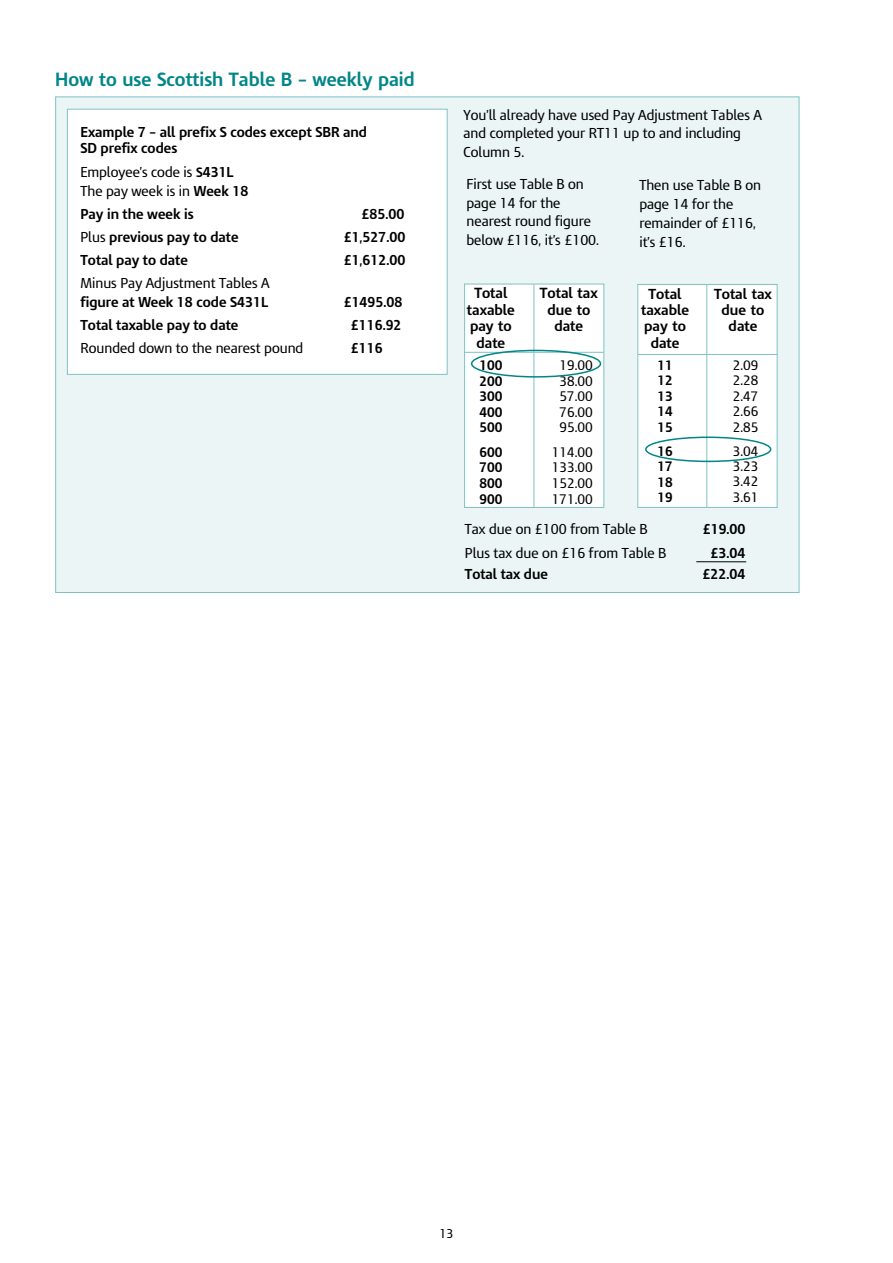
<style>
.page{position:relative;width:893px;height:1263px;background:#fff}
.page>*{position:absolute;margin:0;border:0;box-sizing:border-box;transform-origin:0 0}
.t1{font:700 18px "HMRC Modena";color:#008688}
.t2{font:700 13.8px/16.5px "HMRC Modena";color:#000;text-align:center}
.t3{font:700 13.65px/16.4px "HMRC Modena";color:#000;text-align:center}
.t4{font:13.5px/18.8px "HMRC Modena";color:#000}
.t5{font:700 13.5px/16.2px "HMRC Modena";color:#000}
.t6{font:13.05px/15.6px "HMRC Modena";color:#000;text-align:justify}
.t7{font:700 13.05px/15.6px "HMRC Modena";color:#000;text-align:justify}
.t8{font:12.9px/15.5px "HMRC Modena";color:#000;text-align:justify}
.t9{font:700 12.9px/15.5px "HMRC Modena";color:#000;text-align:justify}
.t10{font:12px "HMRC Modena";color:#000}
.s1{font-weight:700;font-size:12.75px}
.s2{font-weight:700}
.s3{font-weight:400}
</style>
<div class="page">
<div style="left:55px;top:96px;width:744px;height:497px;background:#ebf5f5;border:1px solid #80c2c3"></div>
<hr style="left:696px;top:561px;width:50px;height:1px;background:#000">
<div style="left:67px;top:109px;width:380px;height:265px;background:#fff"></div>
<div style="left:67px;top:109px;width:381px;height:266px;border:1px solid #80c2c3"></div>
<div style="left:465px;top:284px;width:139px;height:223px;background:#fff"></div>
<div style="left:464px;top:284px;width:140px;height:224px;border:1px solid #80c2c3"></div>
<div style="left:638px;top:284px;width:139px;height:223px;background:#fff"></div>
<div style="left:637px;top:284px;width:140px;height:224px;border:1px solid #80c2c3"></div>
<hr style="left:464px;top:352px;width:140px;height:1px;background:#80c2c3">
<hr style="left:638px;top:354px;width:139px;height:1px;background:#80c2c3">
<hr style="left:706px;top:285px;width:1px;height:223px;background:#80c2c3">
<hr style="left:534px;top:284px;width:1px;height:223px;background:#80c2c3">
<div style="left:645px;top:436px;width:126px;height:26px;border:2px solid #008688;border-radius:50%"></div>
<div style="left:471px;top:350px;width:130px;height:28px;border:2px solid #008688;border-radius:50%"></div>
<h1 class="t1" style="left:55px;top:68px;width:361px">How to use Scottish Table B – weekly paid</h1>
<p class="t5" style="left:80px;top:124px;width:288px">Example 7 – all prefix S codes except SBR and<br>SD prefix codes</p>
<p class="t4" style="left:80px;top:162px;width:169px">Employee’s code is <span class="s1">S</span><span class="s2">431L<br></span>The pay week is in <span class="s2">Week 18</span></p>
<p class="t5" style="left:80px;top:206px;width:115px">Pay in the week is</p>
<p class="t5" style="left:361px;top:206px;width:44px">£85.00</p>
<p class="t5" style="left:80px;top:229px;width:160px"><span class="s3">Plus</span> previous pay to date</p>
<p class="t5" style="left:344px;top:229px;width:63px">£1,527.00</p>
<p class="t5" style="left:80px;top:252px;width:109px">Total pay to date</p>
<p class="t5" style="left:344px;top:252px;width:63px">£1,612.00</p>
<p class="t4" style="left:80px;top:274px;width:191px">Minus Pay Adjustment Tables A</p>
<p class="t5" style="left:80px;top:294px;width:189px">figure at Week 18 code S431L</p>
<p class="t5" style="left:344px;top:294px;width:60px">£1495.08</p>
<p class="t5" style="left:80px;top:317px;width:159px">Total taxable pay to date</p>
<p class="t5" style="left:351px;top:317px;width:52px">£116.92</p>
<p class="t4" style="left:80px;top:338px;width:224px">Rounded down to the nearest pound</p>
<p class="t5" style="left:351px;top:340px;width:33px">£116</p>
<p class="t4" style="left:463px;top:105px;width:300px">You’ll already have used Pay Adjustment Tables A and completed your RT11 up to and including<br>Column 5.</p>
<p class="t4" style="left:466px;top:174px;width:134px">First use Table B on page 14 for the nearest round figure below £116, it’s £100.</p>
<p class="t4" style="left:639px;top:176px;width:123px">Then use Table B on page 14 for the remainder of £116, it’s £16.</p>
<p class="t2" style="left:467px;top:285px;width:50px">Total taxable pay to date</p>
<p class="t2" style="left:540px;top:285px;width:59px">Total tax due to date</p>
<p class="t7" style="left:479px;top:357px;width:25px">100<br>200<br>300<br>400<br>500</p>
<p class="t7" style="left:479px;top:444px;width:25px">600<br>700<br>800<br>900</p>
<p class="t6" style="left:560px;top:357px;width:35px">19.00<br>38.00<br>57.00<br>76.00<br>95.00</p>
<p class="t6" style="left:552px;top:444px;width:43px">114.00<br>133.00<br>152.00<br>171.00</p>
<p class="t3" style="left:641px;top:285px;width:50px">Total taxable pay to date</p>
<p class="t3" style="left:714px;top:285px;width:59px">Total tax due to date</p>
<p class="t9" style="left:657px;top:357px;width:17px">11<br>12<br>13<br>14<br>15</p>
<p class="t9" style="left:657px;top:443px;width:17px">16<br>17<br>18<br>19</p>
<p class="t8" style="left:733px;top:357px;width:27px">2.09<br>2.28<br>2.47<br>2.66<br>2.85</p>
<p class="t8" style="left:733px;top:443px;width:27px">3.04<br>3.23<br>3.42<br>3.61</p>
<p class="t4" style="left:465px;top:520px;width:184px">Tax due on £100 from Table B</p>
<p class="t5" style="left:703px;top:521px;width:44px">£19.00</p>
<p class="t4" style="left:465px;top:543px;width:203px">Plus tax due on £16 from Table B</p>
<p class="t5" style="left:711px;top:545px;width:36px">£3.04</p>
<p class="t5" style="left:465px;top:566px;width:85px">Total tax due</p>
<p class="t5" style="left:703px;top:566px;width:44px">£22.04</p>
<p class="t10" style="left:439px;top:1227px;width:16px">13</p>
</div>
